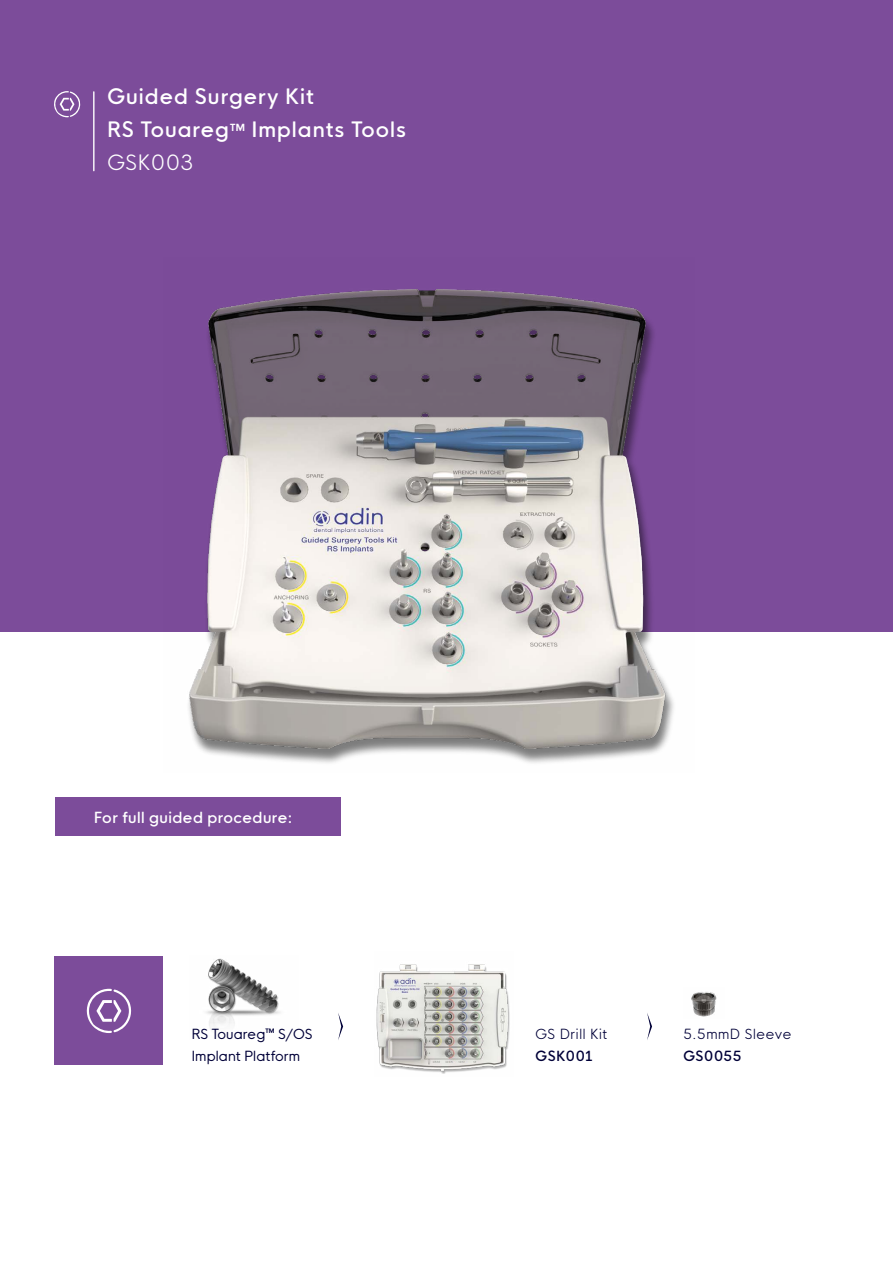
<style>
.page{position:relative;width:893px;height:1263px;background:#fff}
.page>*{position:absolute;margin:0;border:0;box-sizing:border-box;transform-origin:0 0}
.t1{font:20.7px/33px "HK Nova Medium R";letter-spacing:.05em;color:#fff}
.t2{font:20.7px "HK Nova Light R";letter-spacing:.05em;color:#fff}
.t3{font:15px "HK Nova Medium R";letter-spacing:.03em;color:#fff}
.t4{font:13.65px/21.9px "HK Nova Regular R";letter-spacing:.01em;color:#000038}
.t5{font:13.65px "HK Nova Light R";letter-spacing:.05em;color:#000038}
.t6{font:13.65px "HK Nova Medium R";letter-spacing:.05em;color:#000038}
.t7{font:6px "HK Nova Bold R";color:#000038}
</style>
<div class="page">
<div style="left:0;top:0;width:893px;height:631px;background:#7c4c9a"></div>
<svg style="left:54px;top:91px;width:27px;height:26px"></svg>
<hr style="left:93px;top:92px;width:2px;height:79px;background:#fff">
<img style="left:163px;top:289px;width:531px;height:474px">
<svg style="left:338px;top:1013px;width:5px;height:27px"></svg>
<svg style="left:647px;top:1013px;width:5px;height:27px"></svg>
<img style="left:376px;top:964px;width:134px;height:110px">
<img style="left:206px;top:958px;width:74px;height:71px">
<div style="left:55px;top:797px;width:286px;height:39px;background:#7c4c9a"></div>
<img style="left:691px;top:992px;width:26px;height:25px">
<div style="left:55px;top:956px;width:108px;height:109px;background:#7c4c9a"></div>
<svg style="left:86px;top:989px;width:46px;height:44px"></svg>
<p class="t1" style="left:107px;top:77px;width:300px">Guided Surgery Kit<br>RS Touareg<sup>TM</sup> Implants Tools</p>
<p class="t2" style="left:107px;top:145px;width:87px">GSK003</p>
<p class="t3" style="left:94px;top:804px;width:200px">For full guided procedure:</p>
<p class="t4" style="left:192px;top:1021px;width:75px">RS Touareg</p>
<p class="t7" style="left:265px;top:1025px;width:11px">TM</p>
<p class="t4" style="left:192px;top:1021px;width:122px;text-indent:86px">S/OS<br>Implant Platform</p>
<p class="t5" style="left:683px;top:1022px;width:109px">5.5mmD Sleeve</p>
<p class="t5" style="left:536px;top:1022px;width:73px">GS Drill Kit</p>
<p class="t6" style="left:536px;top:1044px;width:58px">GSK001</p>
<p class="t6" style="left:683px;top:1044px;width:60px">GS0055</p>
</div>
